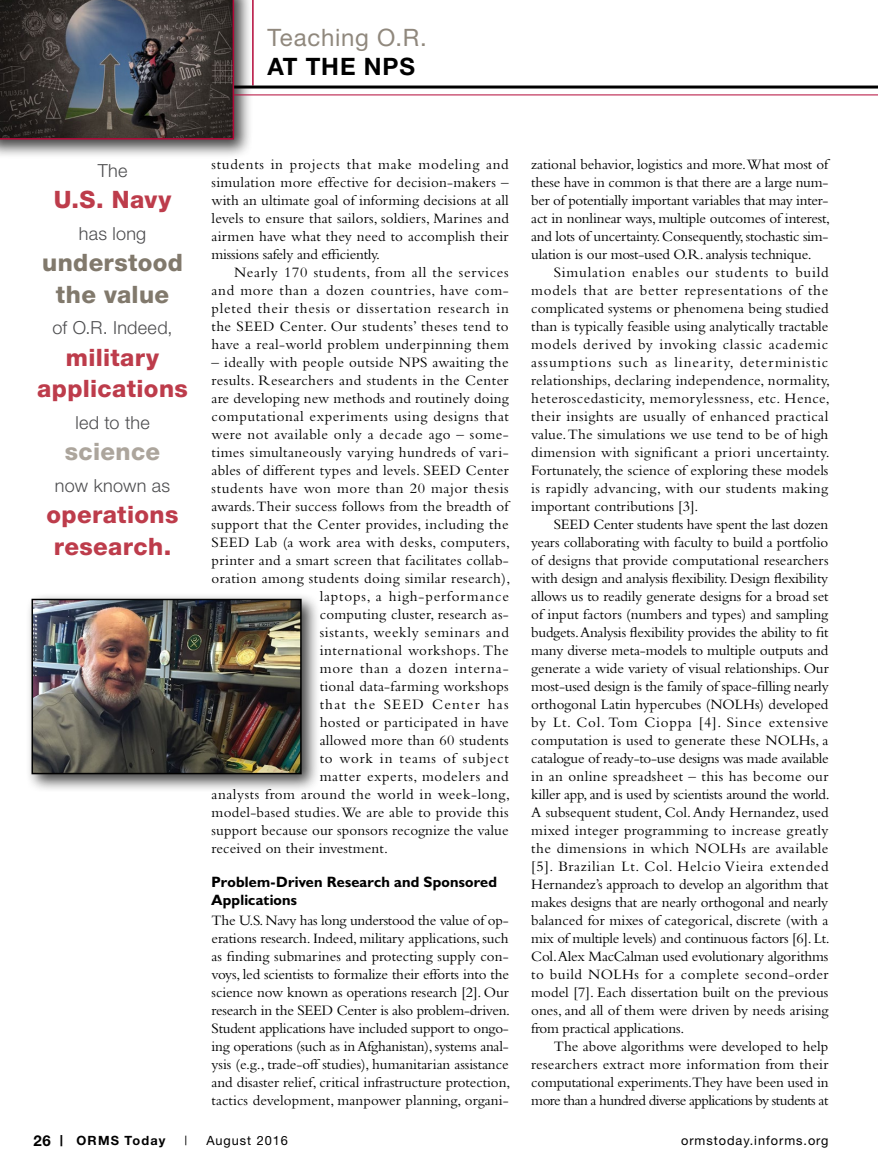
<style>
.page{position:relative;width:878px;height:1175px;background:#fff}
.page>*{position:absolute;margin:0;border:0;box-sizing:border-box;transform-origin:0 0}
._1-ORMS__FTR_PQ_Base{font:800 24px/31.5px "Helvetica Neue";letter-spacing:.015em;color:#bd3c4b;text-align:center}
._1-ORMS__FTR_PQ_Base-2{font:800 24px "Helvetica Neue";letter-spacing:.015em;color:#81796c}
._1-ORMS__IE_Slug_Mai{font:24px "Helvetica Neue";letter-spacing:.03em;color:#90887d}
._1-ORMS__IE_Slug_Mai-2{font:700 24px "Helvetica Neue";letter-spacing:.035em;color:#000}
._1-ORMS__FTR_PQ_Base-3{font:800 24px "Helvetica Neue";letter-spacing:.015em;color:#aca59c}
._1-ORMS__FTR_PQ_Base-4{font:300 18px "Helvetica Neue";letter-spacing:.015em;color:#4d4d4f}
._1-ORMS__aaLET{font:15px/18px "Bembo";letter-spacing:.025em;color:#000;text-align:justify}
._1-ORMS__aaNET{font:15px/18px "Bembo";letter-spacing:-.015em;color:#000;text-align:justify}
._1-ORMS__a1st_Paragr{font:15px/18px "Bembo";letter-spacing:-.015em;color:#000}
._1-ORMS__aaTET{font:15px/18px "Bembo";letter-spacing:-.035em;color:#000;text-align:justify}
._1-ORMS__aaLET-2{font:15px "Bembo";letter-spacing:.055em;color:#000}
._1-ORMS__aSubHdr-A{font:700 15px/18px "Humanist 521 BT";letter-spacing:.015em;color:#000}
._1-ORMS__aaLET-3{font:15px "Bembo";letter-spacing:.045em;color:#000}
._1-ORMS__aaLET-4{font:15px "Bembo";letter-spacing:.08em;color:#000}
._1-ORMS__Folio_Text{font:12.75px "Helvetica Neue";letter-spacing:.075em;color:#000}
._1-ORMS__Folio_Text-2{font:700 12.75px "Helvetica Neue";letter-spacing:.09em;color:#000}
.s1{font-size:15px}
</style>
<div class="page">
<div style="left:0;top:0;width:253px;height:159px;background:#000;opacity:.75"></div>
<svg style="left:0;top:0;width:234px;height:140px;background:#423f42"></svg>
<hr style="left:252px;top:0;width:2px;height:86px;background:#b30838">
<hr style="left:234px;top:86px;width:644px;height:2px;background:#000">
<hr style="left:234px;top:94px;width:644px;height:1px;background:#b30838">
<div style="left:25px;top:592px;width:295px;height:201px;background:#000;opacity:.75"></div>
<img style="left:35px;top:601px;width:264px;height:170px">
<div style="left:32px;top:598px;width:270px;height:176px;border:2px solid #000"></div>
<p class="_1-ORMS__IE_Slug_Mai" style="left:267px;top:23px;width:161px">Teaching O.R.</p>
<p class="_1-ORMS__IE_Slug_Mai-2" style="left:267px;top:51px;width:149px">AT THE NPS</p>
<p class="_1-ORMS__FTR_PQ_Base-4" style="left:98px;top:159px;width:31px">The</p>
<p class="_1-ORMS__FTR_PQ_Base" style="left:54px;top:184px;width:119px">U.S. Navy</p>
<p class="_1-ORMS__FTR_PQ_Base-4" style="left:79px;top:222px;width:69px">has long</p>
<p class="_1-ORMS__FTR_PQ_Base-2" style="left:42px;top:248px;width:142px">understood</p>
<p class="_1-ORMS__FTR_PQ_Base-2" style="left:56px;top:280px;width:115px">the value</p>
<p class="_1-ORMS__FTR_PQ_Base-4" style="left:53px;top:317px;width:121px">of O.R. Indeed,</p>
<p class="_1-ORMS__FTR_PQ_Base" style="left:37px;top:341px;width:152px">military applications</p>
<p class="_1-ORMS__FTR_PQ_Base-4" style="left:75px;top:411px;width:76px">led to the</p>
<p class="_1-ORMS__FTR_PQ_Base-3" style="left:65px;top:437px;width:97px">science</p>
<p class="_1-ORMS__FTR_PQ_Base-4" style="left:55px;top:474px;width:117px">now known as</p>
<p class="_1-ORMS__FTR_PQ_Base" style="left:47px;top:499px;width:133px;text-align:left">operations research.</p>
<p class="_1-ORMS__a1st_Paragr" style="left:212px;top:155px;width:299px;text-align:justify">students in projects that make modeling and simulation more effective for decision-makers – with an ultimate goal of informing decisions at all levels to ensure that sailors, soldiers, Marines and airmen have what they need to accomplish their missions safely and efficiently.</p>
<p class="_1-ORMS__aaLET" style="left:212px;top:263px;width:299px;text-indent:22px">Nearly 170 students, from all the services and more than a dozen countries, have com&shy;pleted their thesis or dissertation research in the SEED Center. Our students’ theses tend to have a real-world problem underpinning them</p>
<p class="_1-ORMS__aaLET" style="left:212px;top:353px;width:298px">– ideally with people outside NPS awaiting the</p>
<p class="_1-ORMS__aaLET" style="left:212px;top:371px;width:298px">results. Researchers and students in the Center</p>
<p class="_1-ORMS__aaLET" style="left:212px;top:389px;width:299px">are developing new methods and routinely doing</p>
<p class="_1-ORMS__aaLET" style="left:212px;top:407px;width:299px">computational experiments using designs that</p>
<p class="_1-ORMS__aaLET" style="left:212px;top:425px;width:298px">were not available only a decade ago – some-</p>
<p class="_1-ORMS__aaLET" style="left:212px;top:443px;width:298px">times simultaneously varying hundreds of vari-</p>
<p class="_1-ORMS__aaLET" style="left:212px;top:461px;width:298px">ables of different types and levels. SEED Center</p>
<p class="_1-ORMS__aaLET" style="left:212px;top:479px;width:298px">students have won more than 20 major thesis</p>
<p class="_1-ORMS__aaLET" style="left:212px;top:497px;width:298px">awards. Their success follows from the breadth of</p>
<p class="_1-ORMS__aaLET" style="left:212px;top:515px;width:298px">support that the Center provides, including the</p>
<p class="_1-ORMS__aaLET" style="left:212px;top:533px;width:300px">SEED Lab (a work area with desks, computers,</p>
<p class="_1-ORMS__aaLET" style="left:212px;top:551px;width:298px">printer and a smart screen that facilitates collab-</p>
<p class="_1-ORMS__aaLET" style="left:212px;top:569px;width:300px">oration among students doing similar research),</p>
<p class="_1-ORMS__aaLET-2" style="left:320px;top:588px;width:191px">laptops, a high-performance</p>
<p class="_1-ORMS__aaLET" style="left:320px;top:605px;width:190px">computing cluster, research as-</p>
<p class="_1-ORMS__aaLET-3" style="left:320px;top:624px;width:191px">sistants, weekly seminars and</p>
<p class="_1-ORMS__aaLET" style="left:320px;top:641px;width:190px">international workshops. The</p>
<p class="_1-ORMS__aaLET-2" style="left:320px;top:660px;width:190px">more than a dozen interna-</p>
<p class="_1-ORMS__aaLET" style="left:320px;top:677px;width:191px">tional data-farming workshops</p>
<p class="_1-ORMS__aaLET-4" style="left:320px;top:696px;width:190px">that the SEED Center has</p>
<p class="_1-ORMS__aaLET" style="left:320px;top:713px;width:190px">hosted or participated in have</p>
<p class="_1-ORMS__aaLET" style="left:320px;top:731px;width:191px">allowed more than 60 students</p>
<p class="_1-ORMS__aaLET-2" style="left:320px;top:750px;width:191px">to work in teams of subject</p>
<p class="_1-ORMS__aaLET" style="left:320px;top:767px;width:191px">matter experts, modelers and</p>
<p class="_1-ORMS__aaLET" style="left:212px;top:785px;width:300px">analysts from around the world in week-long,</p>
<p class="_1-ORMS__aaLET" style="left:212px;top:803px;width:298px">model-based studies. We are able to provide this</p>
<p class="_1-ORMS__aaLET" style="left:212px;top:821px;width:299px">support because our sponsors recognize the value</p>
<p class="_1-ORMS__aaLET" style="left:212px;top:839px;width:178px">received on their investment.</p>
<p class="_1-ORMS__aSubHdr-A" style="left:212px;top:872px;width:287px">Problem-Driven Research and Sponsored<br>Applications</p>
<p class="_1-ORMS__a1st_Paragr" style="left:212px;top:911px;width:300px">The U.S. Navy has long understood the value of op&shy;erations research. Indeed, military applications, such as finding submarines and protecting supply con&shy;voys, led scientists to formalize their efforts into the science now known as operations research [2]. Our research in the SEED Center is also problem-driven.<br>Student applications have included support to ongo&shy;ing operations (such as in Afghanistan), systems anal&shy;ysis (e.g., trade-off studies), humanitarian assistance and disaster relief, critical infrastructure protection, tactics development, manpower planning, organi-</p>
<p class="_1-ORMS__a1st_Paragr" style="left:531px;top:155px;width:300px">zational behavior, logistics and more.What most of these have in common is that there are a large num&shy;ber of potentially important variables that may inter&shy;act in nonlinear ways, multiple outcomes of interest, and lots of uncertainty. Consequently, stochastic sim&shy;ulation is our most-used O.R. analysis technique.</p>
<p class="_1-ORMS__aaLET" style="left:531px;top:263px;width:300px;text-align:left;text-indent:22px">Simulation enables our students to build models that are better representations of the complicated systems or phenomena being studied than is typically feasible using analytically tractable models derived by invoking classic academic assumptions such as linearity, deterministic relationships, declaring independence, normality, heteroscedasticity, memorylessness, etc. Hence, their insights are usually of enhanced practical value. The simulations we use tend to be of high dimension with significant a priori uncertainty.<br>Fortunately, the science of exploring these models is rapidly advancing, with our students making important contributions [3].</p>
<p class="_1-ORMS__aaNET" style="left:531px;top:515px;width:300px;text-indent:22px">SEED Center students have spent the last dozen years collaborating with faculty to build a portfolio of designs that provide computational researchers with design and analysis flexibility. Design flexibility allows us to readily generate designs for a broad set of input factors (numbers and types) and sampling budgets. Analysis flexibility provides the ability to fit many diverse meta-models to multiple outputs and generate a wide variety of visual relationships. Our most-used design is the family of space-filling nearly orthogonal Latin hypercubes (NOLHs) developed by Lt. Col. Tom Cioppa [4]. Since extensive computation is used to generate these NOLHs, a catalogue of ready-to-use designs was made available in an online spreadsheet – this has become our killer app, and is used by scientists around the world.<br>A subsequent student, Col. Andy Hernandez, used mixed integer programming to increase greatly the dimensions in which NOLHs are available [5]. Brazilian Lt. Col. Helcio Vieira extended Hernandez’s approach to develop an algorithm that makes designs that are nearly orthogonal and nearly balanced for mixes of categorical, discrete (with a mix of multiple levels) and continuous factors [6]. Lt.<br>Col.Alex MacCalman used evolutionary algorithms to build NOLHs for a complete second-order model [7]. Each dissertation built on the previous ones, and all of them were driven by needs arising from practical applications.</p>
<p class="_1-ORMS__aaTET" style="left:531px;top:1037px;width:299px;text-indent:22px">The above algorithms were developed to help researchers extract more information from their computational experiments.They have been used in more than a hundred diverse applications by students at</p>
<p class="_1-ORMS__Folio_Text-2" style="left:34px;top:1132px;width:133px"><span class="s1">26 |</span> ORMS Today</p>
<p class="_1-ORMS__Folio_Text" style="left:184px;top:1132px;width:4px">|</p>
<p class="_1-ORMS__Folio_Text" style="left:206px;top:1132px;width:83px">August 2016</p>
<p class="_1-ORMS__Folio_Text" style="left:681px;top:1132px;width:149px">ormstoday.informs.org</p>
</div>
